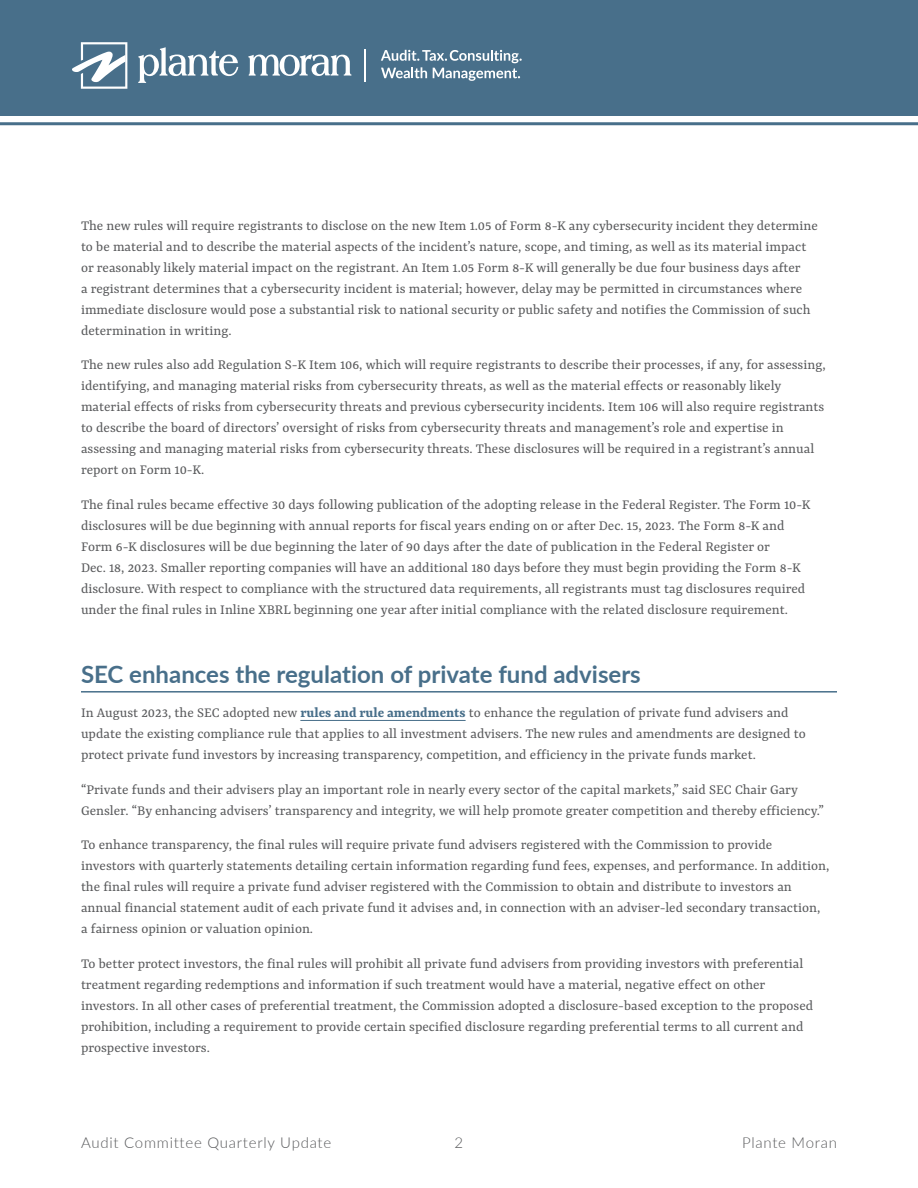
<style>
.page{position:relative;width:918px;height:1188px;background:#fff}
.page>*{position:absolute;margin:0;border:0;box-sizing:border-box;transform-origin:0 0}
.t1{font:700 24px "Lato";color:#486f8a}
.t2{font:15px/21px "Rasa";color:#58595b}
.t3{font:300 15px "Lato";letter-spacing:.05em;color:#58595b}
.s1{font-weight:700;color:#486f8a}
</style>
<div class="page">
<div style="left:0;top:0;width:918px;height:116px;background:#486f8a"></div>
<hr style="left:0;top:122px;width:918px;height:3px;background:#486f8a">
<svg style="left:72px;top:42px;width:55px;height:47px"></svg>
<svg style="left:138px;top:47px;width:100px;height:36px"></svg>
<svg style="left:248px;top:55px;width:104px;height:21px"></svg>
<svg style="left:381px;top:50px;width:141px;height:31px"></svg>
<hr style="left:365px;top:49px;width:1px;height:33px;background:#fff">
<hr style="left:81px;top:691px;width:756px;height:2px;background:#486f8a">
<hr style="left:300px;top:720px;width:166px;height:1px;background:#486f8a">
<p class="t2" style="left:81px;top:216px;width:739px">The new rules will require registrants to disclose on the new Item 1.05 of Form 8-K any cybersecurity incident they determine to be material and to describe the material aspects of the incident’s nature, scope, and timing, as well as its material impact or reasonably likely material impact on the registrant. An Item 1.05 Form 8-K will generally be due four business days after<br>a registrant determines that a cybersecurity incident is material; however, delay may be permitted in circumstances where immediate disclosure would pose a substantial risk to national security or public safety and notifies the Commission of such determination in writing.</p>
<p class="t2" style="left:81px;top:355px;width:746px">The new rules also add Regulation S-K Item 106, which will require registrants to describe their processes, if any, for assessing, identifying, and managing material risks from cybersecurity threats, as well as the material effects or reasonably likely material effects of risks from cybersecurity threats and previous cybersecurity incidents. Item 106 will also require registrants to describe the board of directors’ oversight of risks from cybersecurity threats and management’s role and expertise in assessing and managing material risks from cybersecurity threats. These disclosures will be required in a registrant’s annual report on Form 10-K.</p>
<p class="t2" style="left:81px;top:495px;width:731px">The final rules became effective 30 days following publication of the adopting release in the Federal Register. The Form 10-K disclosures will be due beginning with annual reports for fiscal years ending on or after Dec. 15, 2023. The Form 8-K and Form 6-K disclosures will be due beginning the later of 90 days after the date of publication in the Federal Register or<br>Dec. 18, 2023. Smaller reporting companies will have an additional 180 days before they must begin providing the Form 8-K disclosure. With respect to compliance with the structured data requirements, all registrants must tag disclosures required under the final rules in Inline XBRL beginning one year after initial compliance with the related disclosure requirement.</p>
<h1 class="t1" style="left:81px;top:657px;width:561px">SEC enhances the regulation of private fund advisers</h1>
<p class="t2" style="left:81px;top:703px;width:726px">In August 2023, the SEC adopted new <span class="s1">rules and rule amendments</span> to enhance the regulation of private fund advisers and update the existing compliance rule that applies to all investment advisers. The new rules and amendments are designed to protect private fund investors by increasing transparency, competition, and efficiency in the private funds market.</p>
<p class="t2" style="left:81px;top:780px;width:744px">“Private funds and their advisers play an important role in nearly every sector of the capital markets,” said SEC Chair Gary<br>Gensler. “By enhancing advisers’ transparency and integrity, we will help promote greater competition and thereby efficiency.”</p>
<p class="t2" style="left:81px;top:835px;width:750px">To enhance transparency, the final rules will require private fund advisers registered with the Commission to provide investors with quarterly statements detailing certain information regarding fund fees, expenses, and performance. In addition, the final rules will require a private fund adviser registered with the Commission to obtain and distribute to investors an annual financial statement audit of each private fund it advises and, in connection with an adviser-led secondary transaction, a fairness opinion or valuation opinion.</p>
<p class="t2" style="left:81px;top:954px;width:734px">To better protect investors, the final rules will prohibit all private fund advisers from providing investors with preferential treatment regarding redemptions and information if such treatment would have a material, negative effect on other investors. In all other cases of preferential treatment, the Commission adopted a disclosure-based exception to the proposed prohibition, including a requirement to provide certain specified disclosure regarding preferential terms to all current and prospective investors.</p>
<p class="t3" style="left:81px;top:1132px;width:252px">Audit Committee Quarterly Update</p>
<p class="t3" style="left:455px;top:1132px;width:10px">2</p>
<p class="t3" style="left:742px;top:1132px;width:96px">Plante Moran</p>
</div>
